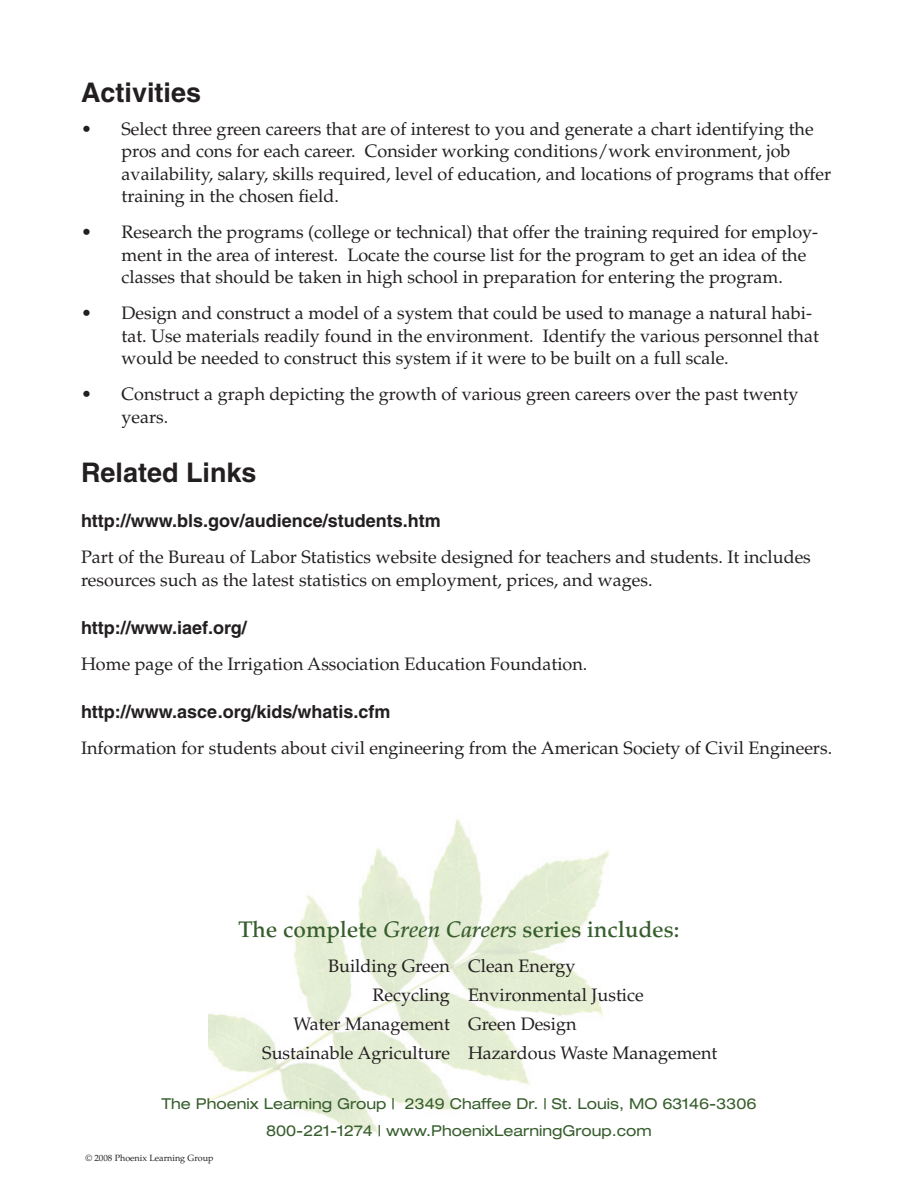
<style>
.page{position:relative;width:918px;height:1188px;background:#fff}
.page>*{position:absolute;margin:0;border:0;box-sizing:border-box;transform-origin:0 0}
.basic_tg_header{font:700 27px "Helvetica";color:#231f20}
.tg_sub{font:500 22.5px "Palatino";color:#365d2c}
.numbered_text{font:18px/22.5px "Palatino";color:#231f20}
.running_text{font:18px/22.5px "Palatino";color:#231f20}
.copy_subhead{font:700 18px "Helvetica";color:#231f20}
.phoenix_text{font:expanded 15px "Helvetica Neue";color:#365d2c}
.running_text-2{font:9px "Palatino";color:#231f20}
.s1{font-style:italic}
</style>
<div class="page">
<img style="left:208px;top:818px;width:401px;height:316px">
<p class="basic_tg_header" style="left:81px;top:76px;width:122px">Activities</p>
<p class="numbered_text" style="left:122px;top:118px;width:711px;text-indent:-40px">• Select three green careers that are of interest to you and generate a chart identifying the pros and cons for each career. Consider working conditions/work environment, job availability, salary, skills required, level of education, and locations of programs that offer training in the chosen field.</p>
<p class="numbered_text" style="left:122px;top:221px;width:698px;text-indent:-40px">• Research the programs (college or technical) that offer the training required for employ&shy;ment in the area of interest. Locate the course list for the program to get an idea of the classes that should be taken in high school in preparation for entering the program.</p>
<p class="numbered_text" style="left:122px;top:302px;width:699px;text-indent:-40px">• Design and construct a model of a system that could be used to manage a natural habi&shy;tat. Use materials readily found in the environment. Identify the various personnel that would be needed to construct this system if it were to be built on a full scale.</p>
<p class="numbered_text" style="left:122px;top:383px;width:679px;text-indent:-40px">• Construct a graph depicting the growth of various green careers over the past twenty years.</p>
<p class="basic_tg_header" style="left:81px;top:456px;width:177px">Related Links</p>
<p class="copy_subhead" style="left:81px;top:510px;width:361px">http://www.bls.gov/audience/students.htm</p>
<p class="running_text" style="left:81px;top:546px;width:731px">Part of the Bureau of Labor Statistics website designed for teachers and students. It includes resources such as the latest statistics on employment, prices, and wages.</p>
<p class="copy_subhead" style="left:81px;top:616px;width:167px">http://www.iaef.org/</p>
<p class="running_text" style="left:81px;top:653px;width:508px">Home page of the Irrigation Association Education Foundation.</p>
<p class="copy_subhead" style="left:81px;top:700px;width:311px">http://www.asce.org/kids/whatis.cfm</p>
<p class="running_text" style="left:81px;top:737px;width:753px">Information for students about civil engineering from the American Society of Civil Engineers.</p>
<p class="tg_sub" style="left:239px;top:916px;width:442px">The complete <span class="s1">Green Careers</span> series includes:</p>
<p class="running_text" style="left:328px;top:954px;width:123px">Building Green</p>
<p class="running_text" style="left:372px;top:984px;width:79px">Recycling</p>
<p class="running_text" style="left:294px;top:1013px;width:158px">Water Management</p>
<p class="running_text" style="left:262px;top:1042px;width:189px">Sustainable Agriculture</p>
<p class="running_text" style="left:468px;top:954px;width:109px">Clean Energy</p>
<p class="running_text" style="left:468px;top:984px;width:177px">Environmental Justice</p>
<p class="running_text" style="left:468px;top:1013px;width:110px">Green Design</p>
<p class="running_text" style="left:468px;top:1042px;width:251px">Hazardous Waste Management</p>
<p class="phoenix_text" style="left:161px;top:1095px;width:597px">The Phoenix Learning Group | 2349 Chaffee Dr. | St. Louis, MO 63146-3306</p>
<p class="phoenix_text" style="left:266px;top:1122px;width:387px">800-221-1274 | www.PhoenixLearningGroup.com</p>
<p class="running_text-2" style="left:86px;top:1153px;width:130px">© 2008 Phoenix Learning Group</p>
</div>
